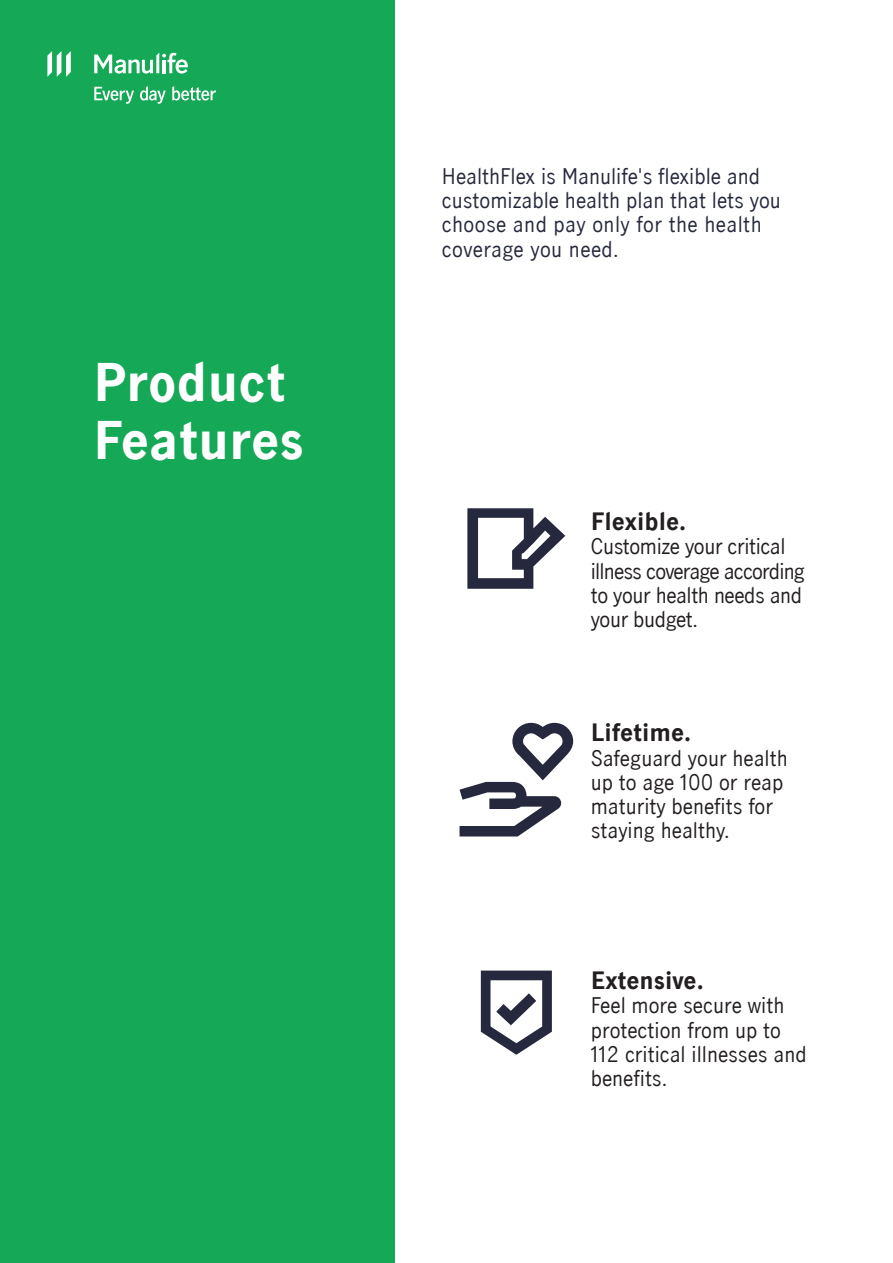
<style>
.page{position:relative;width:893px;height:1263px;background:#fff}
.page>*{position:absolute;margin:0;border:0;box-sizing:border-box;transform-origin:0 0}
.t1{font:700 48.75px/58.5px "Manulife JH Sans";color:#fff}
.t2{font:700 22.5px "Manulife JH Sans";color:#231f20}
.t3{font:20.25px/24.3px "Manulife JH Sans";color:#231f20}
.t4{font:20.25px/24.3px "Manulife JH Sans";color:#26293d}
.t5{font:20.25px/24.3px "Manulife JH Sans";letter-spacing:-.02em;color:#231f20}
</style>
<div class="page">
<div style="left:0;top:0;width:395px;height:1263px;background:#15a857"></div>
<svg style="left:467px;top:508px;width:98px;height:81px"></svg>
<svg style="left:481px;top:970px;width:71px;height:85px"></svg>
<svg style="left:459px;top:723px;width:114px;height:113px"></svg>
<svg style="left:47px;top:51px;width:24px;height:26px"></svg>
<svg style="left:94px;top:53px;width:94px;height:21px"></svg>
<svg style="left:94px;top:87px;width:40px;height:17px"></svg>
<svg style="left:140px;top:86px;width:26px;height:18px"></svg>
<svg style="left:172px;top:86px;width:44px;height:15px"></svg>
<h1 class="t1" style="left:93px;top:351px;width:212px">Product<br>Features</h1>
<p class="t4" style="left:442px;top:163px;width:340px">HealthFlex is Manulife's flexible and customizable health plan that lets you choose and pay only for the health coverage you need.</p>
<p class="t2" style="left:591px;top:505px;width:97px">Flexible.</p>
<p class="t5" style="left:591px;top:534px;width:216px">Customize your critical illness coverage according to your health needs and your budget.</p>
<p class="t2" style="left:591px;top:716px;width:102px">Lifetime.</p>
<p class="t3" style="left:591px;top:745px;width:198px">Safeguard your health up to age 100 or reap maturity benefits for staying healthy.</p>
<p class="t2" style="left:591px;top:964px;width:114px">Extensive.</p>
<p class="t3" style="left:591px;top:992px;width:217px">Feel more secure with protection from up to<br>112 critical illnesses and benefits.</p>
</div>
